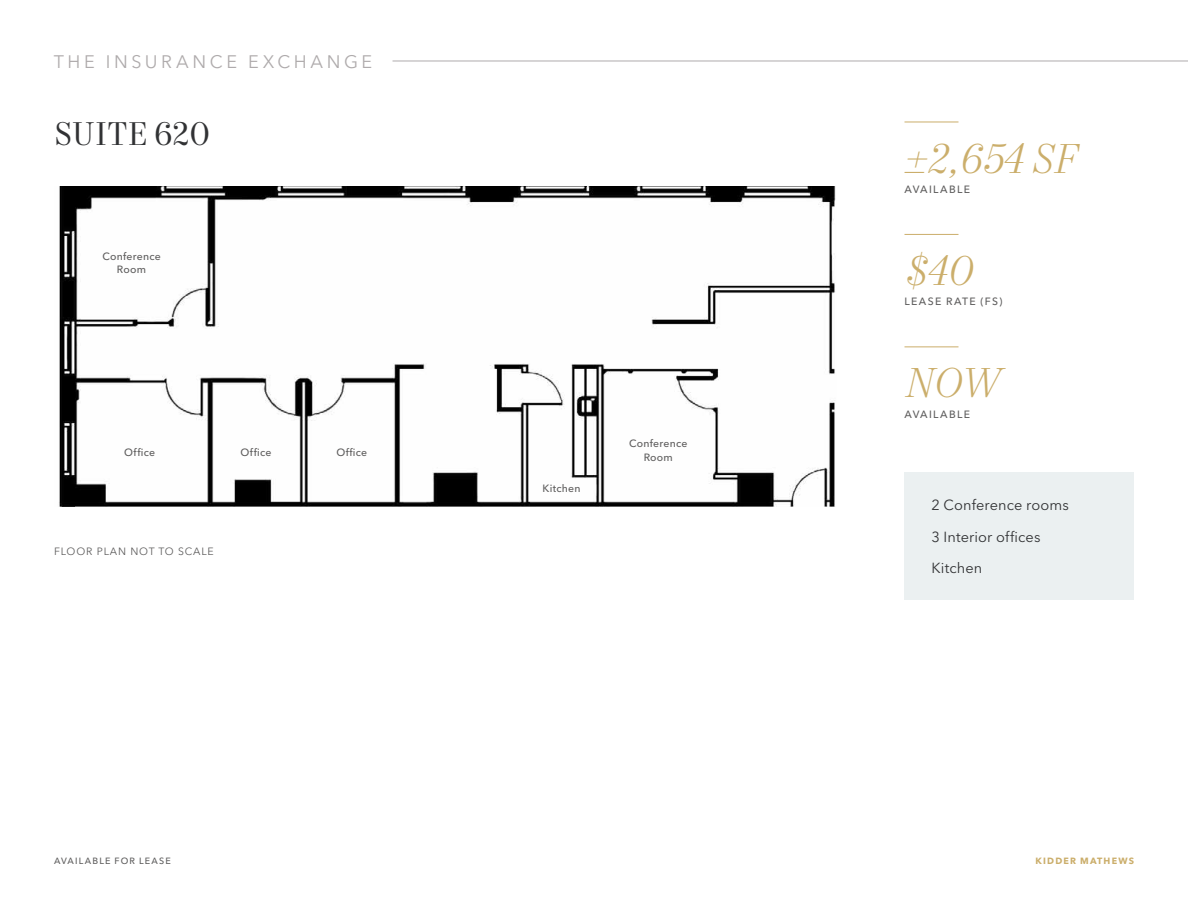
<style>
.page{position:relative;width:1188px;height:918px;background:#fff}
.page>*{position:absolute;margin:0;border:0;box-sizing:border-box;transform-origin:0 0}
.Stat_Italic_-_Gold_2023{font:italic 300 42px "Mort Modern 07";letter-spacing:-.015em;color:#cbae6b}
.Headline_-_Level_2_-_Charcoal_2023{font:33px "Mort Modern 08";color:#313234}
.t1{font:18px "Avenir Next LT Pro";letter-spacing:.2em;color:#afabac}
.Body_Copy_-_Charcoal_2023{font:14.55px "Avenir Next LT Pro";letter-spacing:.005em;color:#313234}
.Map_Highlight_-_Subtext_-_Ash_2023{font:500 10.5px/13.5px "Avenir Next LT Pro";letter-spacing:.02em;color:#5e5d5d;text-align:center}
.Stat_Label_-_Ash_2023{font:500 10.5px "Avenir Next LT Pro";letter-spacing:.125em;color:#5e5d5d}
.Notes{font:10.5px "Avenir Next LT Pro";letter-spacing:.08em;color:#5e5d5d}
.t2{font:500 9px "Avenir Next LT Pro";letter-spacing:.13em;color:#5e5d5d}
.t3{font:700 9px "Avenir Next LT Pro";letter-spacing:.13em;color:#cbae6b}
</style>
<div class="page">
<img style="left:59px;top:186px;width:777px;height:321px">
<hr style="left:904px;top:122px;width:54px;height:1px;background:#cbae6b">
<div style="left:904px;top:472px;width:230px;height:128px;background:#ebf0f1"></div>
<hr style="left:904px;top:346px;width:54px;height:1px;background:#cbae6b">
<hr style="left:904px;top:234px;width:54px;height:1px;background:#cbae6b">
<hr style="left:393px;top:61px;width:795px;height:1px;background:#afabac">
<h3 class="t1" style="left:54px;top:51px;width:320px">THE INSURANCE EXCHANGE</h3>
<p class="Headline_-_Level_2_-_Charcoal_2023" style="left:54px;top:114px;width:158px">SUITE 620</p>
<p class="Map_Highlight_-_Subtext_-_Ash_2023" style="left:102px;top:249px;width:60px">Conference<br>Room</p>
<p class="Map_Highlight_-_Subtext_-_Ash_2023" style="left:124px;top:445px;width:32px">Office</p>
<p class="Map_Highlight_-_Subtext_-_Ash_2023" style="left:241px;top:445px;width:32px">Office</p>
<p class="Map_Highlight_-_Subtext_-_Ash_2023" style="left:336px;top:445px;width:32px">Office</p>
<p class="Map_Highlight_-_Subtext_-_Ash_2023" style="left:629px;top:437px;width:60px">Conference<br>Room</p>
<p class="Notes" style="left:54px;top:545px;width:161px">FLOOR PLAN NOT TO SCALE</p>
<p class="Map_Highlight_-_Subtext_-_Ash_2023" style="left:542px;top:481px;width:40px">Kitchen</p>
<p class="Stat_Italic_-_Gold_2023" style="left:904px;top:133px;width:174px">±2,654 SF</p>
<p class="Stat_Label_-_Ash_2023" style="left:904px;top:183px;width:67px">AVAILABLE</p>
<p class="Stat_Italic_-_Gold_2023" style="left:904px;top:245px;width:70px">$40</p>
<p class="Stat_Label_-_Ash_2023" style="left:904px;top:295px;width:99px">LEASE RATE (FS)</p>
<p class="Stat_Italic_-_Gold_2023" style="left:904px;top:358px;width:97px">NOW</p>
<p class="Stat_Label_-_Ash_2023" style="left:904px;top:408px;width:67px">AVAILABLE</p>
<p class="Body_Copy_-_Charcoal_2023" style="left:932px;top:497px;width:139px">2 Conference rooms</p>
<p class="Body_Copy_-_Charcoal_2023" style="left:932px;top:528px;width:111px">3 Interior offices</p>
<p class="Body_Copy_-_Charcoal_2023" style="left:932px;top:560px;width:52px">Kitchen</p>
<p class="t2" style="left:54px;top:855px;width:118px">AVAILABLE FOR LEASE</p>
<p class="t3" style="left:1036px;top:855px;width:100px">KIDDER MATHEWS</p>
</div>
